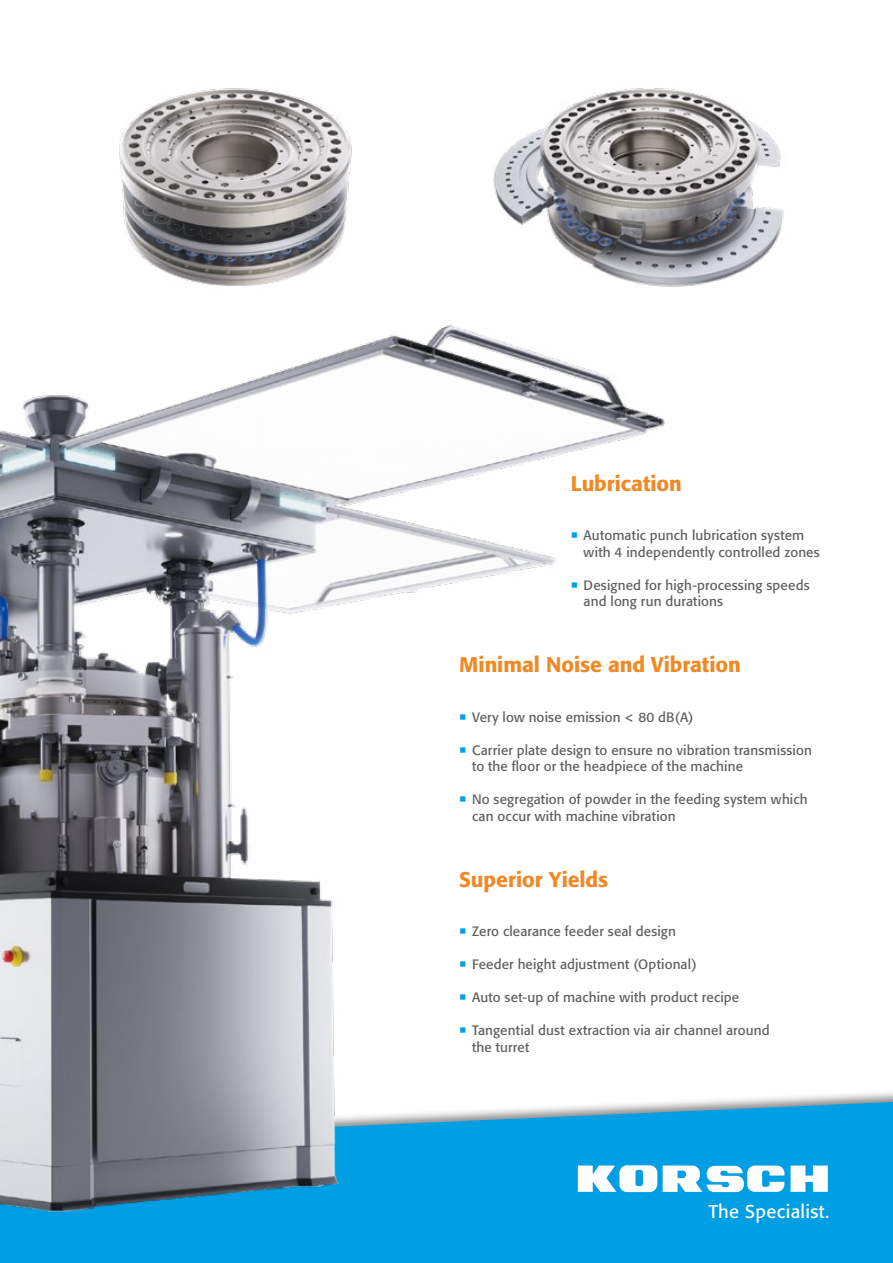
<style>
.page{position:relative;width:893px;height:1263px;background:#fff}
.page>*{position:absolute;margin:0;border:0;box-sizing:border-box;transform-origin:0 0}
.t1{font:500 21px "Formata Pro";letter-spacing:-.005em;color:#f18824}
.t2{font:18.3px "Formata Pro";letter-spacing:.02em;color:#fff}
.t3{font:13.5px/16.5px "Formata Pro";letter-spacing:.01em;color:#5e5e5d}
</style>
<div class="page">
<div style="left:0;top:1102px;width:893px;height:161px;background:#009ee3"></div>
<svg style="left:718px;top:1165px;width:110px;height:27px"></svg>
<img style="left:119px;top:88px;width:233px;height:198px">
<img style="left:493px;top:88px;width:291px;height:199px">
<img style="left:0;top:325px;width:718px;height:893px">
<svg style="left:572px;top:532px;width:5px;height:6px"></svg>
<svg style="left:572px;top:582px;width:5px;height:5px"></svg>
<svg style="left:460px;top:714px;width:6px;height:5px"></svg>
<svg style="left:460px;top:747px;width:6px;height:5px"></svg>
<svg style="left:460px;top:796px;width:6px;height:6px"></svg>
<svg style="left:460px;top:928px;width:6px;height:6px"></svg>
<svg style="left:460px;top:961px;width:6px;height:6px"></svg>
<svg style="left:460px;top:994px;width:6px;height:6px"></svg>
<svg style="left:460px;top:1027px;width:6px;height:6px"></svg>
<h1 class="t1" style="left:571px;top:470px;width:113px">Lubrication</h1>
<p class="t3" style="left:584px;top:527px;width:238px">Automatic punch lubrication system with 4 independently controlled zones</p>
<p class="t3" style="left:584px;top:577px;width:228px">Designed for high-processing speeds and long run durations</p>
<h1 class="t1" style="left:459px;top:651px;width:283px">Minimal Noise and Vibration</h1>
<p class="t3" style="left:472px;top:709px;width:223px">Very low noise emission &lt; 80 dB(A)</p>
<p class="t3" style="left:472px;top:742px;width:341px">Carrier plate design to ensure no vibration transmission to the floor or the headpiece of the machine</p>
<p class="t3" style="left:472px;top:791px;width:337px">No segregation of powder in the feeding system which can occur with machine vibration</p>
<h1 class="t1" style="left:459px;top:866px;width:150px">Superior Yields</h1>
<p class="t3" style="left:472px;top:923px;width:206px">Zero clearance feeder seal design</p>
<p class="t3" style="left:472px;top:956px;width:226px">Feeder height adjustment (Optional)</p>
<p class="t3" style="left:472px;top:989px;width:269px">Auto set-up of machine with product recipe</p>
<p class="t3" style="left:472px;top:1022px;width:299px">Tangential dust extraction via air channel around the turret</p>
<h2 class="t2" style="left:709px;top:1199px;width:122px">The Specialist.</h2>
</div>
